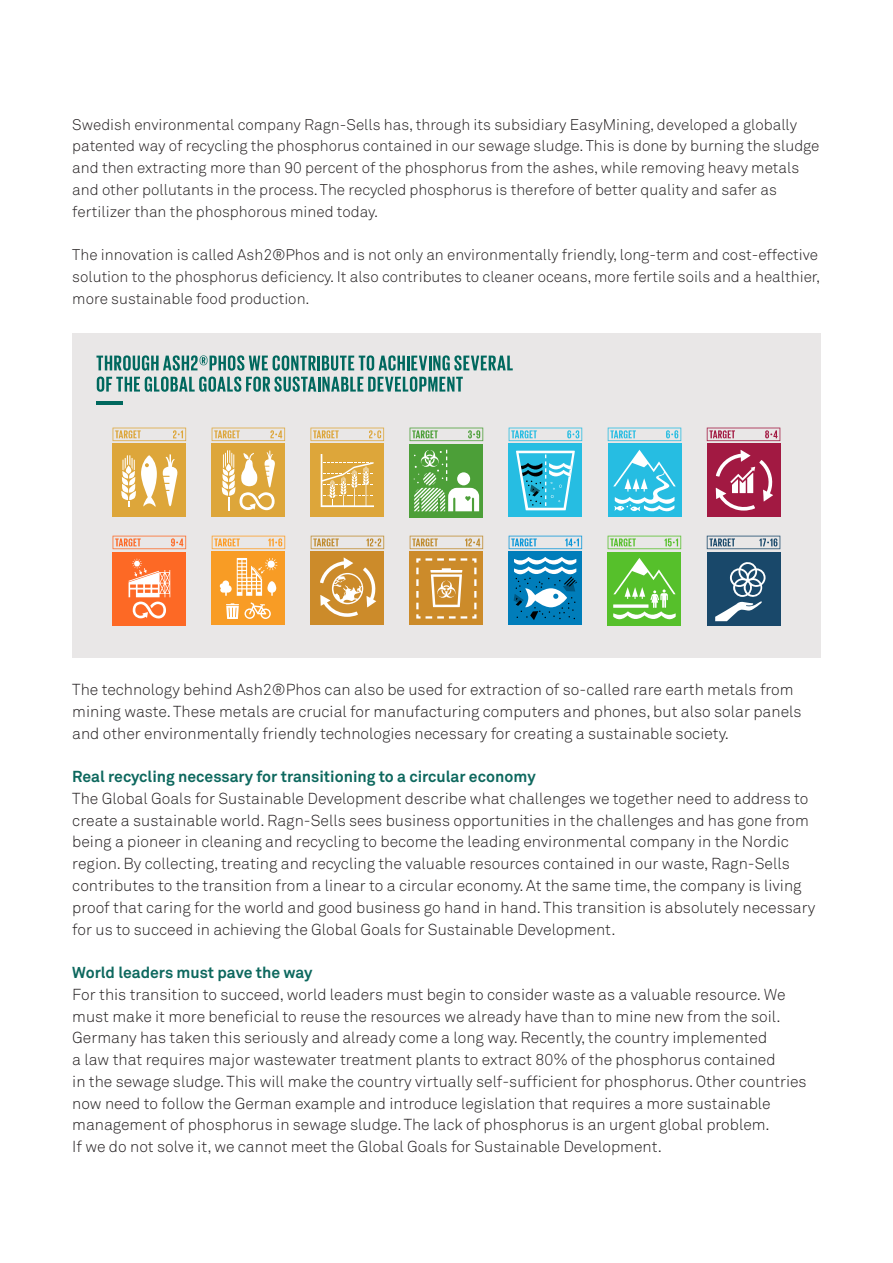
<style>
.page{position:relative;width:893px;height:1263px;background:#fff}
.page>*{position:absolute;margin:0;border:0;box-sizing:border-box;transform-origin:0 0}
.t1{font:300 15.75px/21.8px "Akkurat";color:#231f20}
.t2{font:700 15.75px "Akkurat";color:#0d685e}
.t3{font:300 15.3px/21.8px "Akkurat";color:#231f20}
</style>
<div class="page">
<div style="left:72px;top:333px;width:749px;height:325px;background:#e9e7e7"></div>
<div style="left:212px;top:444px;width:73px;height:73px;background:#dda63a"></div>
<svg style="left:212px;top:428px;width:73px;height:13px"></svg>
<svg style="left:221px;top:450px;width:54px;height:60px"></svg>
<div style="left:212px;top:552px;width:73px;height:73px;background:#f89c25"></div>
<svg style="left:212px;top:536px;width:73px;height:13px"></svg>
<svg style="left:226px;top:602px;width:45px;height:17px"></svg>
<svg style="left:220px;top:558px;width:57px;height:38px"></svg>
<div style="left:311px;top:552px;width:73px;height:73px;background:#cc8b2a"></div>
<svg style="left:311px;top:536px;width:73px;height:13px"></svg>
<svg style="left:320px;top:557px;width:57px;height:60px"></svg>
<div style="left:410px;top:552px;width:73px;height:73px;background:#cc8b2a"></div>
<svg style="left:410px;top:536px;width:73px;height:13px"></svg>
<svg style="left:426px;top:558px;width:50px;height:60px"></svg>
<svg style="left:416px;top:558px;width:4px;height:60px"></svg>
<div style="left:509px;top:552px;width:73px;height:73px;background:#007dba"></div>
<svg style="left:509px;top:536px;width:73px;height:13px"></svg>
<svg style="left:514px;top:557px;width:63px;height:63px"></svg>
<div style="left:113px;top:444px;width:73px;height:73px;background:#dda63a"></div>
<svg style="left:113px;top:428px;width:73px;height:13px"></svg>
<svg style="left:121px;top:454px;width:57px;height:53px"></svg>
<div style="left:310px;top:444px;width:74px;height:73px;background:#dda63a"></div>
<svg style="left:310px;top:428px;width:74px;height:13px"></svg>
<svg style="left:321px;top:454px;width:53px;height:53px"></svg>
<div style="left:410px;top:444px;width:73px;height:73px;background:#4c9f38"></div>
<svg style="left:410px;top:428px;width:73px;height:13px"></svg>
<svg style="left:414px;top:450px;width:65px;height:61px"></svg>
<div style="left:509px;top:444px;width:73px;height:73px;background:#26bde2"></div>
<svg style="left:509px;top:428px;width:73px;height:13px"></svg>
<svg style="left:516px;top:451px;width:59px;height:59px"></svg>
<div style="left:608px;top:444px;width:73px;height:73px;background:#26bde2"></div>
<svg style="left:608px;top:428px;width:73px;height:13px"></svg>
<svg style="left:613px;top:450px;width:63px;height:62px"></svg>
<div style="left:707px;top:444px;width:73px;height:73px;background:#a21942"></div>
<svg style="left:707px;top:428px;width:73px;height:13px"></svg>
<svg style="left:716px;top:450px;width:57px;height:61px"></svg>
<div style="left:113px;top:552px;width:73px;height:73px;background:#fd6925"></div>
<svg style="left:113px;top:536px;width:73px;height:13px"></svg>
<svg style="left:129px;top:559px;width:41px;height:59px"></svg>
<div style="left:608px;top:552px;width:73px;height:73px;background:#56c02b"></div>
<svg style="left:608px;top:536px;width:73px;height:13px"></svg>
<svg style="left:613px;top:558px;width:63px;height:62px"></svg>
<svg style="left:613px;top:604px;width:35px;height:4px"></svg>
<div style="left:707px;top:552px;width:73px;height:74px;background:#19486a"></div>
<svg style="left:707px;top:536px;width:73px;height:13px"></svg>
<svg style="left:715px;top:562px;width:50px;height:59px"></svg>
<svg style="left:96px;top:355px;width:220px;height:16px"></svg>
<hr style="left:317px;top:356px;width:3px;height:14px;background:#00685e">
<svg style="left:322px;top:355px;width:191px;height:16px"></svg>
<svg style="left:97px;top:377px;width:366px;height:15px"></svg>
<hr style="left:96px;top:401px;width:27px;height:4px;background:#00685e">
<p class="t3" style="left:72px;top:113px;width:749px">Swedish environmental company Ragn-Sells has, through its subsidiary EasyMining, developed a globally patented way of recycling the phosphorus contained in our sewage sludge. This is done by burning the sludge and then extracting more than 90 percent of the phosphorus from the ashes, while removing heavy metals and other pollutants in the process. The recycled phosphorus is therefore of better quality and safer as fertilizer than the phosphorous mined today.</p>
<p class="t3" style="left:72px;top:244px;width:750px">The innovation is called Ash2®Phos and is not only an environmentally friendly, long-term and cost-effective solution to the phosphorus deficiency. It also contributes to cleaner oceans, more fertile soils and a healthier, more sustainable food production.</p>
<p class="t1" style="left:72px;top:678px;width:731px">The technology behind Ash2®Phos can also be used for extraction of so-called rare earth metals from mining waste. These metals are crucial for manufacturing computers and phones, but also solar panels and other environmentally friendly technologies necessary for creating a sustainable society.</p>
<p class="t2" style="left:72px;top:767px;width:465px">Real recycling necessary for transitioning to a circular economy</p>
<p class="t1" style="left:72px;top:787px;width:744px">The Global Goals for Sustainable Development describe what challenges we together need to address to create a sustainable world. Ragn-Sells sees business opportunities in the challenges and has gone from being a pioneer in cleaning and recycling to become the leading environmental company in the Nordic region. By collecting, treating and recycling the valuable resources contained in our waste, Ragn-Sells contributes to the transition from a linear to a circular economy. At the same time, the company is living proof that caring for the world and good business go hand in hand. This transition is absolutely necessary for us to succeed in achieving the Global Goals for Sustainable Development.</p>
<p class="t2" style="left:72px;top:962px;width:242px">World leaders must pave the way</p>
<p class="t1" style="left:72px;top:983px;width:736px">For this transition to succeed, world leaders must begin to consider waste as a valuable resource. We must make it more beneficial to reuse the resources we already have than to mine new from the soil.<br>Germany has taken this seriously and already come a long way. Recently, the country implemented<br>a law that requires major wastewater treatment plants to extract 80% of the phosphorus contained<br>in the sewage sludge. This will make the country virtually self-sufficient for phosphorus. Other countries now need to follow the German example and introduce legislation that requires a more sustainable management of phosphorus in sewage sludge. The lack of phosphorus is an urgent global problem.<br>If we do not solve it, we cannot meet the Global Goals for Sustainable Development.</p>
</div>
